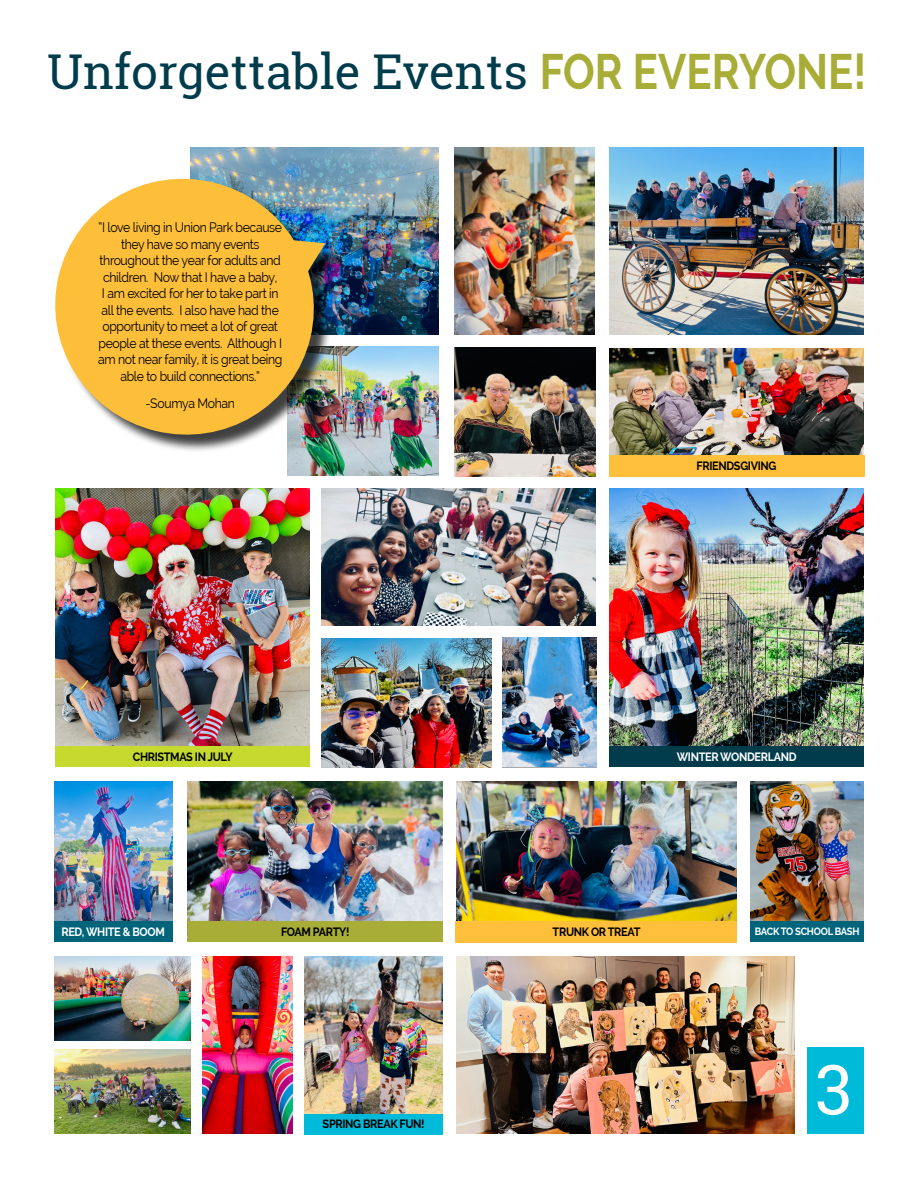
<style>
.page{position:relative;width:918px;height:1188px;background:#fff}
.page>*{position:absolute;margin:0;border:0;box-sizing:border-box;transform-origin:0 0}
.t1{font:69px "Roboto Slab";color:#fff}
.t2{font:48px "Roboto Slab";color:#013c4c}
.t3{font:13.5px/16.5px "Raleway";letter-spacing:-.03em;color:#000;text-align:center;scale:.91 1}
.t4{font:700 12px "Raleway";letter-spacing:-.03em;color:#000;scale:.91 1}
.t5{font:700 12px "Raleway";letter-spacing:-.03em;color:#fff;scale:.91 1}
.t6{font:700 10.5px "Raleway";letter-spacing:-.03em;color:#fff;scale:.91 1}
.s1{font-family:"Raleway";font-weight:700;font-size:49.5px;color:#a7ad37}
</style>
<div class="page">
<img style="left:287px;top:346px;width:152px;height:129px">
<div style="left:808px;top:1047px;width:56px;height:87px;background:#00bad9"></div>
<img style="left:190px;top:147px;width:249px;height:187px">
<img style="left:54px;top:781px;width:119px;height:161px">
<img style="left:305px;top:956px;width:138px;height:158px">
<img style="left:322px;top:639px;width:170px;height:128px">
<img style="left:751px;top:781px;width:113px;height:141px">
<img style="left:456px;top:956px;width:338px;height:178px">
<img style="left:609px;top:147px;width:255px;height:187px">
<img style="left:609px;top:349px;width:255px;height:106px">
<div style="left:58px;top:181px;width:285px;height:272px;background:#000;opacity:.75"></div>
<svg style="left:55px;top:166px;width:272px;height:282px;background:#e1ba62"></svg>
<img style="left:55px;top:488px;width:255px;height:259px">
<img style="left:322px;top:488px;width:274px;height:137px">
<img style="left:54px;top:1050px;width:136px;height:84px">
<img style="left:609px;top:488px;width:255px;height:259px">
<div style="left:304px;top:1114px;width:139px;height:20px;background:#00bad9"></div>
<img style="left:188px;top:781px;width:255px;height:141px">
<img style="left:456px;top:781px;width:281px;height:141px">
<div style="left:751px;top:922px;width:113px;height:20px;background:#00657b"></div>
<div style="left:188px;top:922px;width:255px;height:20px;background:#a7ad37"></div>
<div style="left:54px;top:922px;width:118px;height:20px;background:#00657b"></div>
<div style="left:55px;top:747px;width:255px;height:20px;background:#c6d92f"></div>
<div style="left:456px;top:922px;width:281px;height:21px;background:#febf3b"></div>
<div style="left:609px;top:455px;width:256px;height:21px;background:#febf3b"></div>
<div style="left:609px;top:747px;width:255px;height:20px;background:#013c4c"></div>
<img style="left:454px;top:147px;width:140px;height:187px">
<img style="left:454px;top:347px;width:142px;height:130px">
<img style="left:502px;top:638px;width:94px;height:129px">
<img style="left:54px;top:956px;width:136px;height:84px">
<img style="left:202px;top:956px;width:90px;height:178px">
<h2 class="t2" style="left:47px;top:39px;width:821px">Unforgettable Events <span class="s1">FOR EVERYONE!</span></h2>
<p class="t3" style="left:98px;top:219px;width:204px">“I love living in Union Park because they have so many events throughout the year for adults and children. Now that I have a baby,<br>I am excited for her to take part in all the events. I also have had the opportunity to meet a lot of great people at these events. Although I am not near family, it is great being able to build connections.”</p>
<p class="t3" style="left:145px;top:395px;width:100px">-Soumya Mohan</p>
<p class="t4" style="left:133px;top:750px;width:111px">CHRISTMAS IN JULY</p>
<p class="t4" style="left:697px;top:459px;width:89px">FRIENDSGIVING</p>
<p class="t5" style="left:677px;top:750px;width:133px">WINTER WONDERLAND</p>
<p class="t4" style="left:553px;top:925px;width:98px">TRUNK OR TREAT</p>
<p class="t5" style="left:61px;top:925px;width:115px">RED, WHITE &amp; BOOM</p>
<p class="t4" style="left:281px;top:925px;width:77px">FOAM PARTY!</p>
<p class="t6" style="left:755px;top:926px;width:116px">BACK TO SCHOOL BASH</p>
<p class="t4" style="left:323px;top:1117px;width:114px">SPRING BREAK FUN!</p>
<h1 class="t1" style="left:815px;top:1042px;width:39px">3</h1>
</div>
